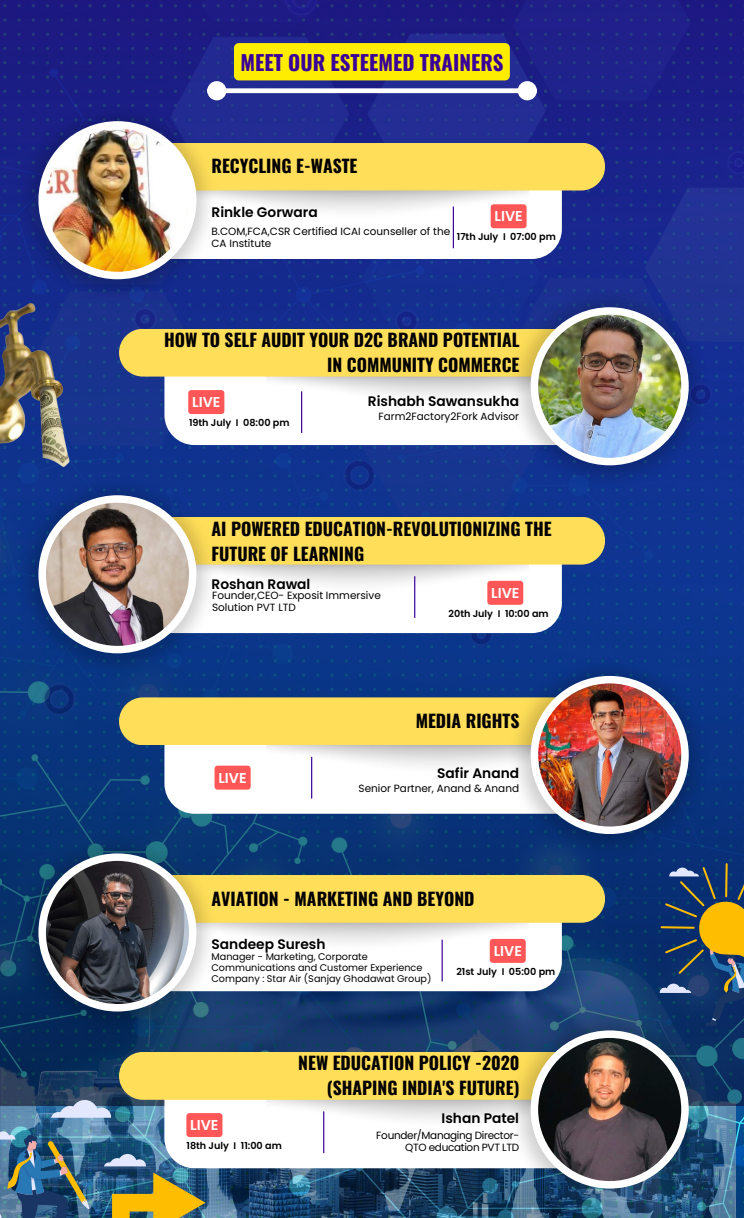
<style>
.page{position:relative;width:744px;height:1218px;background:#fff}
.page>*{position:absolute;margin:0;border:0;box-sizing:border-box;transform-origin:0 0}
.t1{font:700 20.8px "Oswald";color:#39009a}
.t2{font:700 17.6px/24.6px "Oswald";color:#000;text-align:right}
.t3{font:600 14.28px "Poppins";color:#fff}
.t4{font:600 13.8px "Poppins";color:#000}
.t5{font:10.48px/11.7px "Poppins";color:#000}
.t6{font:10.48px/11.7px "Poppins";letter-spacing:-.03em;color:#000;text-align:right}
.t7{font:9.68px/10.8px "Poppins";color:#000}
.t8{font:600 9.64px "Poppins";color:#000}
</style>
<div class="page">
<img style="left:0;top:1105px;width:735px;height:113px">
<img style="left:0;top:0;width:744px;height:1105px">
<svg style="left:103px;top:156px;width:459px;height:103px"></svg>
<div style="left:103px;top:143px;width:502px;height:47px;background:#ffde59;border-radius:24px"></div>
<img style="left:16px;top:101px;width:201px;height:202px">
<div style="left:38px;top:121px;width:159px;height:158px;background:#fff;border-radius:50%"></div>
<img style="left:46px;top:129px;width:143px;height:143px;border-radius:50%">
<hr style="left:453px;top:206px;width:1px;height:42px;background:#39009a">
<svg style="left:164px;top:342px;width:459px;height:103px"></svg>
<div style="left:119px;top:329px;width:502px;height:47px;background:#ffde59;border-radius:24px"></div>
<img style="left:508px;top:288px;width:202px;height:201px">
<div style="left:531px;top:307px;width:158px;height:158px;background:#fff;border-radius:50%"></div>
<img style="left:538px;top:315px;width:143px;height:143px;border-radius:50%">
<hr style="left:301px;top:391px;width:1px;height:42px;background:#39009a">
<svg style="left:103px;top:530px;width:459px;height:103px"></svg>
<div style="left:103px;top:517px;width:502px;height:47px;background:#ffde59;border-radius:24px"></div>
<img style="left:16px;top:475px;width:201px;height:202px">
<div style="left:38px;top:495px;width:159px;height:158px;background:#fff;border-radius:50%"></div>
<img style="left:46px;top:503px;width:143px;height:143px;border-radius:50%">
<hr style="left:414px;top:576px;width:1px;height:42px;background:#39009a">
<svg style="left:103px;top:888px;width:459px;height:103px"></svg>
<div style="left:103px;top:875px;width:502px;height:48px;background:#ffde59;border-radius:24px"></div>
<hr style="left:442px;top:939px;width:1px;height:42px;background:#39009a">
<img style="left:16px;top:834px;width:201px;height:201px">
<div style="left:38px;top:853px;width:159px;height:158px;background:#fff;border-radius:50%"></div>
<img style="left:46px;top:861px;width:143px;height:143px;border-radius:50%">
<svg style="left:164px;top:711px;width:459px;height:103px"></svg>
<div style="left:119px;top:697px;width:502px;height:48px;background:#ffde59;border-radius:24px"></div>
<img style="left:508px;top:656px;width:202px;height:202px">
<div style="left:531px;top:676px;width:158px;height:158px;background:#fff;border-radius:50%"></div>
<img style="left:538px;top:683px;width:143px;height:143px;border-radius:50%">
<hr style="left:311px;top:757px;width:1px;height:41px;background:#39009a">
<svg style="left:164px;top:1065px;width:459px;height:103px"></svg>
<div style="left:119px;top:1052px;width:502px;height:48px;background:#ffde59;border-radius:24px"></div>
<img style="left:508px;top:1011px;width:202px;height:201px">
<div style="left:531px;top:1030px;width:158px;height:158px;background:#fff;border-radius:50%"></div>
<img style="left:538px;top:1038px;width:143px;height:143px;border-radius:50%">
<hr style="left:323px;top:1111px;width:1px;height:42px;background:#39009a">
<img style="left:0;top:254px;width:86px;height:229px">
<svg style="left:51px;top:1100px;width:60px;height:17px"></svg>
<img style="left:0;top:1131px;width:205px;height:87px">
<svg style="left:660px;top:863px;width:84px;height:163px;background:#42535f"></svg>
<div style="left:225px;top:88px;width:294px;height:5px;background:#fff"></div>
<div style="left:210px;top:84px;width:14px;height:14px;background:#fff;border-radius:50%"></div>
<div style="left:207px;top:81px;width:19px;height:19px;border:5px solid #fff;border-radius:50%"></div>
<div style="left:520px;top:84px;width:15px;height:14px;background:#fff;border-radius:50%"></div>
<div style="left:518px;top:81px;width:19px;height:19px;border:5px solid #fff;border-radius:50%"></div>
<div style="left:491px;top:204px;width:36px;height:24px;background:#ff5757;border-radius:3px"></div>
<div style="left:188px;top:390px;width:36px;height:24px;background:#ff5757;border-radius:3px"></div>
<div style="left:487px;top:581px;width:36px;height:24px;background:#ff5757;border-radius:3px"></div>
<div style="left:490px;top:939px;width:36px;height:24px;background:#ff5757;border-radius:3px"></div>
<div style="left:215px;top:765px;width:36px;height:24px;background:#ff5757;border-radius:3px"></div>
<div style="left:186px;top:1113px;width:36px;height:24px;background:#ff5757;border-radius:3px"></div>
<div style="left:234px;top:43px;width:276px;height:37px;background:#ffed00"></div>
<p class="t1" style="left:240px;top:46px;width:265px">MEET OUR ESTEEMED TRAINERS</p>
<p class="t2" style="left:212px;top:153px;width:147px">RECYCLING E-WASTE</p>
<p class="t4" style="left:212px;top:202px;width:108px">Rinkle Gorwara</p>
<p class="t3" style="left:495px;top:206px;width:30px">LIVE</p>
<p class="t5" style="left:212px;top:225px;width:240px">B.COM,FCA,CSR Certified ICAI counseller of the<br>CA Institute</p>
<p class="t8" style="left:457px;top:230px;width:100px">17th July I 07:00 pm</p>
<p class="t2" style="left:164px;top:327px;width:357px">HOW TO SELF AUDIT YOUR D2C BRAND POTENTIAL<br>IN COMMUNITY COMMERCE</p>
<p class="t3" style="left:192px;top:392px;width:30px">LIVE</p>
<p class="t4" style="left:368px;top:391px;width:153px">Rishabh Sawansukha</p>
<p class="t8" style="left:189px;top:416px;width:102px">19th July I 08:00 pm</p>
<p class="t5" style="left:378px;top:410px;width:142px">Farm2Factory2Fork Advisor</p>
<p class="t2" style="left:212px;top:516px;width:342px;text-align:left">AI POWERED EDUCATION-REVOLUTIONIZING THE<br>FUTURE OF LEARNING</p>
<p class="t3" style="left:491px;top:583px;width:30px">LIVE</p>
<p class="t4" style="left:212px;top:574px;width:100px">Roshan Rawal</p>
<p class="t5" style="left:212px;top:590px;width:170px">Founder,CEO- Exposit Immersive<br>Solution PVT LTD</p>
<p class="t8" style="left:449px;top:606px;width:102px">20th July I 10:00 am</p>
<p class="t3" style="left:218px;top:767px;width:30px">LIVE</p>
<p class="t2" style="left:416px;top:708px;width:105px">MEDIA RIGHTS</p>
<p class="t4" style="left:437px;top:764px;width:83px">Safir Anand</p>
<p class="t5" style="left:359px;top:782px;width:162px">Senior Partner, Anand &amp; Anand</p>
<p class="t2" style="left:212px;top:886px;width:265px">AVIATION - MARKETING AND BEYOND</p>
<p class="t4" style="left:212px;top:934px;width:116px">Sandeep Suresh</p>
<p class="t3" style="left:494px;top:941px;width:30px">LIVE</p>
<p class="t7" style="left:212px;top:951px;width:221px">Manager - Marketing, Corporate<br>Communications and Customer Experience<br>Company : Star Air (Sanjay Ghodawat Group)</p>
<p class="t8" style="left:456px;top:965px;width:100px">21st July I 05:00 pm</p>
<p class="t3" style="left:190px;top:1115px;width:30px">LIVE</p>
<p class="t8" style="left:187px;top:1139px;width:97px">18th July I 11:00 am</p>
<p class="t2" style="left:298px;top:1050px;width:223px">NEW EDUCATION POLICY -2020 (SHAPING INDIA'S FUTURE)</p>
<p class="t4" style="left:442px;top:1108px;width:79px">Ishan Patel</p>
<p class="t6" style="left:376px;top:1129px;width:144px">Founder/Managing Director-<br>QTO education PVT LTD</p>
</div>
